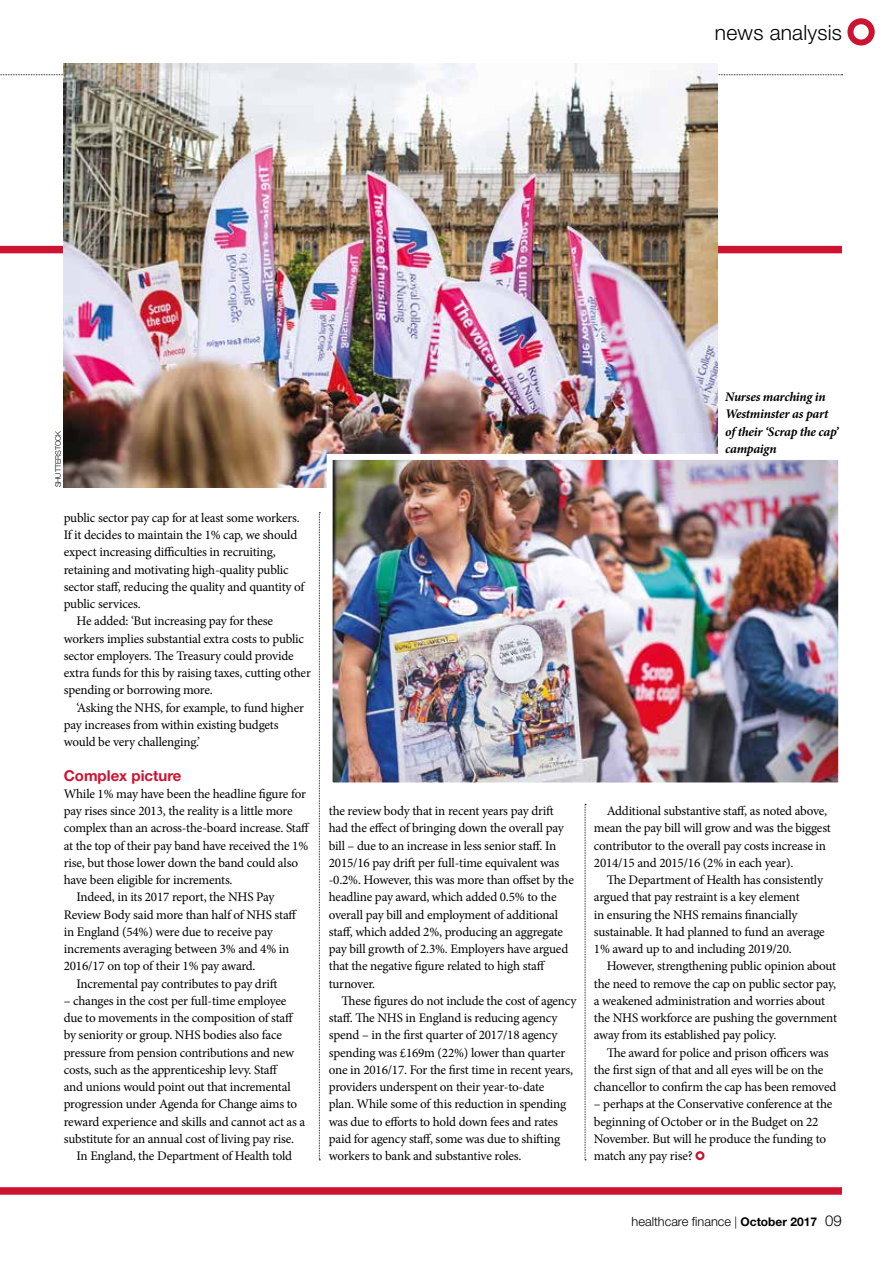
<style>
.page{position:relative;width:893px;height:1263px;background:#fff}
.page>*{position:absolute;margin:0;border:0;box-sizing:border-box;transform-origin:0 0}
.t1{font:300 21px "Helvetica Neue LT Pro";letter-spacing:.01em;color:#000}
.t2{font:700 15px "Helvetica Neue LT Pro";color:#cc1331}
.t3{font:13.2px/17.2px "Minion Pro";letter-spacing:-.015em;color:#000}
.t4{font:italic 700 13.2px/17.2px "Minion Pro";letter-spacing:-.02em;color:#000}
.t5{font:300 12.75px "Helvetica Neue LT Pro";color:#000}
.t6{font:300 7.5px "Helvetica Neue";letter-spacing:-.01em;color:#000}
.s1{font-size:12px}
.s2{font-weight:700;font-size:12px}
.s3{font-size:15px}
</style>
<div class="page">
<svg style="left:0;top:74px;width:843px;height:1px"></svg>
<div style="left:0;top:246px;width:842px;height:7px;background:#cc1331"></div>
<div style="left:847px;top:18px;width:28px;height:28px;border:6px solid #cc1331;border-radius:50%"></div>
<div style="left:0;top:1187px;width:842px;height:8px;background:#cc1331"></div>
<img style="left:64px;top:64px;width:654px;height:423px">
<svg style="left:319px;top:512px;width:1px;height:648px"></svg>
<svg style="left:585px;top:804px;width:1px;height:356px"></svg>
<div style="left:695px;top:1151px;width:9px;height:9px;border:2px solid #cc1331;border-radius:50%"></div>
<img style="left:334px;top:461px;width:503px;height:320px">
<div style="left:327px;top:454px;width:517px;height:334px;border:6px solid #fff"></div>
<h1 class="t1" style="left:715px;top:19px;width:128px">news analysis</h1>
<p class="t6" style="left:52px;top:487px;width:58px;rotate:-90deg">SHUTTERSTOCK</p>
<p class="t3" style="left:64px;top:509px;width:237px">public sector pay cap for at least some workers.</p>
<p class="t3" style="left:64px;top:526px;width:235px">If it decides to maintain the 1% cap, we should</p>
<p class="t3" style="left:64px;top:544px;width:214px">expect increasing difficulties in recruiting,</p>
<p class="t3" style="left:64px;top:561px;width:226px">retaining and motivating high-quality public</p>
<p class="t3" style="left:64px;top:578px;width:242px">sector staff, reducing the quality and quantity of</p>
<p class="t3" style="left:64px;top:595px;width:78px">public services.</p>
<p class="t3" style="left:77px;top:613px;width:198px">He added: ‘But increasing pay for these</p>
<p class="t3" style="left:64px;top:630px;width:242px">workers implies substantial extra costs to public</p>
<p class="t3" style="left:64px;top:647px;width:232px">sector employers. The Treasury could provide</p>
<p class="t3" style="left:64px;top:664px;width:249px">extra funds for this by raising taxes, cutting other</p>
<p class="t3" style="left:64px;top:681px;width:150px">spending or borrowing more.</p>
<p class="t3" style="left:77px;top:699px;width:229px">‘Asking the NHS, for example, to fund higher</p>
<p class="t3" style="left:64px;top:716px;width:216px">pay increases from within existing budgets</p>
<p class="t3" style="left:64px;top:733px;width:138px">would be very challenging.’</p>
<p class="t2" style="left:64px;top:766px;width:119px">Complex picture</p>
<p class="t3" style="left:64px;top:785px;width:244px">While 1% may have been the headline figure for</p>
<p class="t3" style="left:64px;top:802px;width:230px">pay rises since 2013, the reality is a little more</p>
<p class="t3" style="left:64px;top:820px;width:248px">complex than an across-the-board increase. Staff</p>
<p class="t3" style="left:64px;top:837px;width:246px">at the top of their pay band have received the 1%</p>
<p class="t3" style="left:64px;top:854px;width:236px">rise, but those lower down the band could also</p>
<p class="t3" style="left:64px;top:871px;width:170px">have been eligible for increments.</p>
<p class="t3" style="left:77px;top:889px;width:200px">Indeed, in its 2017 report, the NHS Pay</p>
<p class="t3" style="left:64px;top:906px;width:235px">Review Body said more than half of NHS staff</p>
<p class="t3" style="left:64px;top:923px;width:210px">in England (54%) were due to receive pay</p>
<p class="t3" style="left:64px;top:940px;width:227px">increments averaging between 3% and 4% in</p>
<p class="t3" style="left:64px;top:957px;width:193px">2016/17 on top of their 1% pay award.</p>
<p class="t3" style="left:77px;top:975px;width:202px">Incremental pay contributes to pay drift</p>
<p class="t3" style="left:64px;top:992px;width:224px">– changes in the cost per full-time employee</p>
<p class="t3" style="left:64px;top:1009px;width:231px">due to movements in the composition of staff</p>
<p class="t3" style="left:64px;top:1026px;width:220px">by seniority or group. NHS bodies also face</p>
<p class="t3" style="left:64px;top:1044px;width:232px">pressure from pension contributions and new</p>
<p class="t3" style="left:64px;top:1061px;width:216px">costs, such as the apprenticeship levy. Staff</p>
<p class="t3" style="left:64px;top:1078px;width:228px">and unions would point out that incremental</p>
<p class="t3" style="left:64px;top:1095px;width:235px">progression under Agenda for Change aims to</p>
<p class="t3" style="left:64px;top:1113px;width:243px">reward experience and skills and cannot act as a</p>
<p class="t3" style="left:64px;top:1130px;width:232px">substitute for an annual cost of living pay rise.</p>
<p class="t3" style="left:77px;top:1147px;width:217px">In England, the Department of Health told</p>
<p class="t4" style="left:725px;top:388px;width:115px">Nurses marching in<br>Westminster as part of their ‘Scrap the cap’ campaign</p>
<p class="t3" style="left:329px;top:802px;width:247px">the review body that in recent years pay drift had the effect of bringing down the overall pay bill – due to an increase in less senior staff. In 2015/16 pay drift per full-time equivalent was -0.2%. However, this was more than offset by the headline pay award, which added 0.5% to the overall pay bill and employment of additional staff, which added 2%, producing an aggregate pay bill growth of 2.3%. Employers have argued that the negative figure related to high staff turnover.</p>
<p class="t3" style="left:329px;top:992px;width:249px;text-indent:13px">These figures do not include the cost of agency staff. The NHS in England is reducing agency spend – in the first quarter of 2017/18 agency spending was £169m (22%) lower than quarter one in 2016/17. For the first time in recent years, providers underspent on their year-to-date<br>plan. While some of this reduction in spending was due to efforts to hold down fees and rates paid for agency staff, some was due to shifting workers to bank and substantive roles.</p>
<p class="t3" style="left:594px;top:802px;width:239px;text-indent:13px">Additional substantive staff, as noted above, mean the pay bill will grow and was the biggest contributor to the overall pay costs increase in 2014/15 and 2015/16 (2% in each year).</p>
<p class="t3" style="left:594px;top:871px;width:232px;text-indent:13px">The Department of Health has consistently argued that pay restraint is a key element<br>in ensuring the NHS remains financially sustainable. It had planned to fund an average 1% award up to and including 2019/20.</p>
<p class="t3" style="left:594px;top:957px;width:245px;text-indent:13px">However, strengthening public opinion about the need to remove the cap on public sector pay, a weakened administration and worries about the NHS workforce are pushing the government away from its established pay policy.</p>
<p class="t3" style="left:594px;top:1044px;width:244px;text-indent:13px">The award for police and prison officers was the first sign of that and all eyes will be on the chancellor to confirm the cap has been removed</p>
<p class="t3" style="left:594px;top:1095px;width:240px">– perhaps at the Conservative conference at the beginning of October or in the Budget on 22<br>November. But will he produce the funding to match any pay rise?</p>
<p class="t5" style="left:632px;top:1213px;width:212px">healthcare finance <span class="s1">|</span> <span class="s2">October 2017</span> <span class="s3">09</span></p>
</div>
